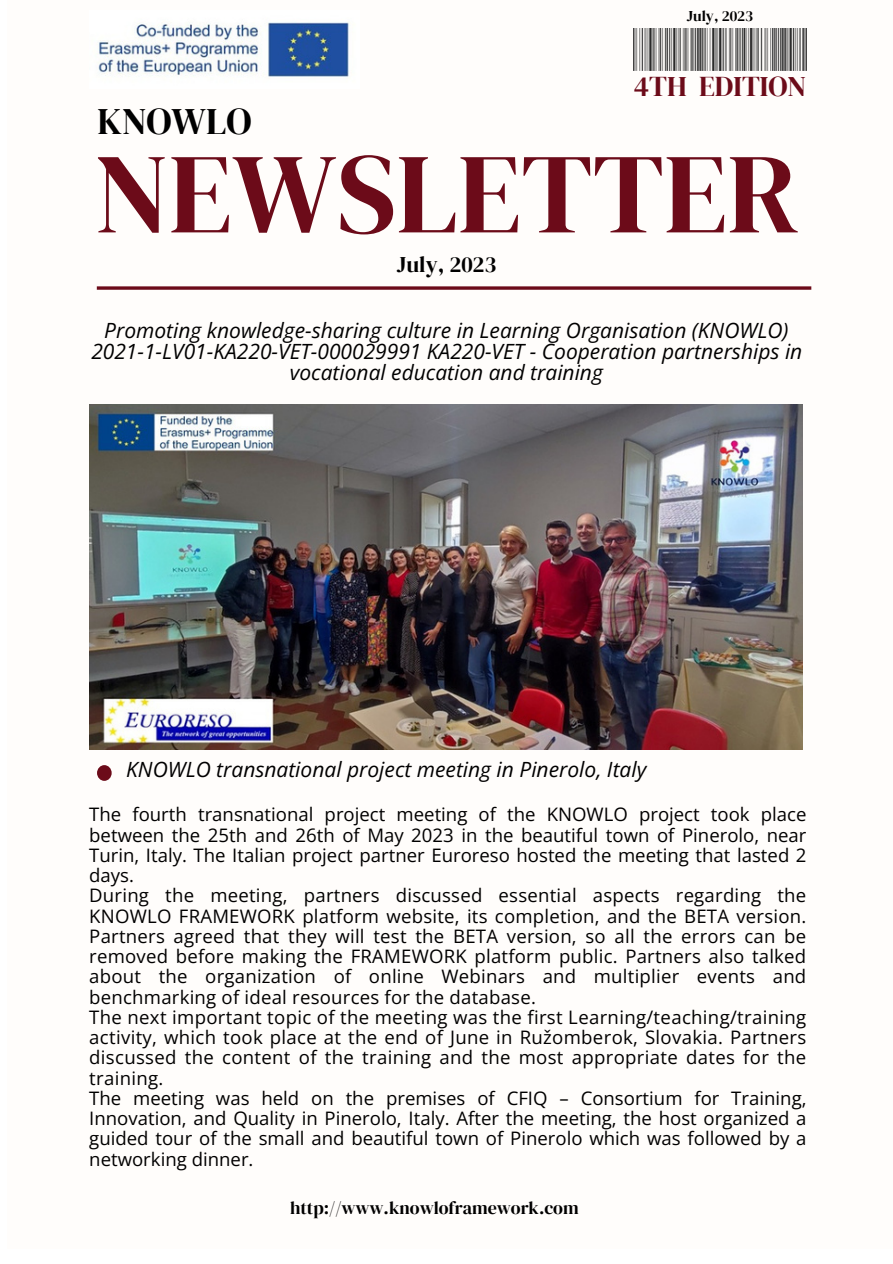
<style>
.page{position:relative;width:893px;height:1264px;background:#fff}
.page>*{position:absolute;margin:0;border:0;box-sizing:border-box;transform-origin:0 0}
.t1{font:113.85px "DM Serif Display";color:#6c0b19}
.t2{font:37.5px "DM Serif Display";color:#000}
.t3{font:28.5px "DM Serif Display";color:#6c0b19}
.t4{font:22.5px "DM Serif Display";color:#000}
.t5{font:italic 21px/21.3px "Open Sans";color:#000;text-align:center}
.t6{font:18.6px/20.2px "Open Sans";letter-spacing:.005em;color:#000;text-align:justify}
.t7{font:18px "DM Serif Display";color:#000}
.t8{font:15px "DM Serif Display";color:#000}
</style>
<div class="page">
<div style="left:8px;top:0;width:884px;height:1248px;background:#fffdfb"></div>
<svg style="left:97px;top:286px;width:714px;height:4px;background:#82303b"></svg>
<div style="left:97px;top:765px;width:15px;height:15px;background:#6c0b19"></div>
<img style="left:89px;top:405px;width:713px;height:344px">
<img style="left:98px;top:22px;width:251px;height:55px">
<img style="left:633px;top:29px;width:173px;height:41px">
<p class="t8" style="left:686px;top:6px;width:68px">July, 2023</p>
<p class="t2" style="left:97px;top:95px;width:156px">KNOWLO</p>
<p class="t3" style="left:633px;top:67px;width:174px">4TH EDITION</p>
<p class="t1" style="left:94px;top:114px;width:706px">NEWSLETTER</p>
<p class="t4" style="left:397px;top:249px;width:101px">July, 2023</p>
<p class="t5" style="left:91px;top:319px;width:712px">Promoting knowledge-sharing culture in Learning Organisation (KNOWLO)<br>2021-1-LV01-KA220-VET-000029991 KA220-VET - Cooperation partnerships in vocational education and training</p>
<p class="t5" style="left:126px;top:758px;width:521px">KNOWLO transnational project meeting in Pinerolo, Italy</p>
<p class="t6" style="left:89px;top:804px;width:718px">The fourth transnational project meeting of the KNOWLO project took place between the 25th and 26th of May 2023 in the beautiful town of Pinerolo, near Turin, Italy. The Italian project partner Euroreso hosted the meeting that lasted 2 days.</p>
<p class="t6" style="left:89px;top:885px;width:718px">During the meeting, partners discussed essential aspects regarding the KNOWLO FRAMEWORK platform website, its completion, and the BETA version.<br>Partners agreed that they will test the BETA version, so all the errors can be removed before making the FRAMEWORK platform public. Partners also talked about the organization of online Webinars and multiplier events and benchmarking of ideal resources for the database.</p>
<p class="t6" style="left:89px;top:1006px;width:718px">The next important topic of the meeting was the first Learning/teaching/training activity, which took place at the end of June in Ružomberok, Slovakia. Partners discussed the content of the training and the most appropriate dates for the training.</p>
<p class="t6" style="left:89px;top:1087px;width:718px">The meeting was held on the premises of CFIQ – Consortium for Training, Innovation, and Quality in Pinerolo, Italy. After the meeting, the host organized a guided tour of the small and beautiful town of Pinerolo which was followed by a networking dinner.</p>
<p class="t7" style="left:290px;top:1195px;width:290px">http://www.knowloframework.com</p>
</div>
